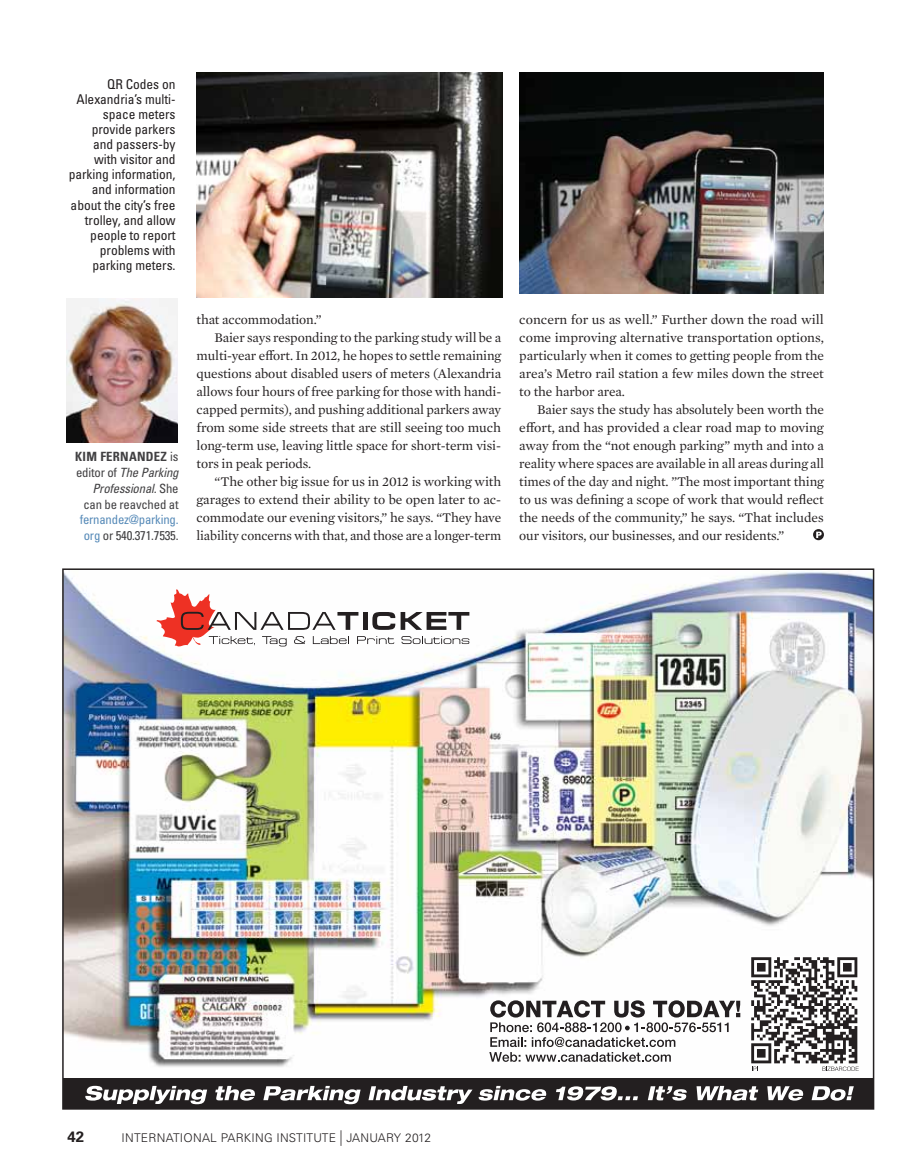
<style>
.page{position:relative;width:905px;height:1175px;background:#fff}
.page>*{position:absolute;margin:0;border:0;box-sizing:border-box;transform-origin:0 0}
.t1{font:700 15px "Univers LT Std";color:#231f20}
.t2{font:13.5px/18px "Mercury Text G1";letter-spacing:-.01em;color:#231f20;text-align:justify}
.t3{font:condensed 13.5px/15px "Univers LT Std";letter-spacing:-.005em;color:#231f20;text-align:right}
.t4{font:condensed 12.75px/15.8px "Univers LT Std";letter-spacing:-.015em;color:#414042;text-align:right}
.t5{font:condensed 12.75px/15.8px "Univers LT Std";letter-spacing:-.015em;color:#568ab8;text-align:center}
.t6{font:700 condensed 12.75px "Univers LT Std";color:#414042}
.t7{font:300 12px "Univers LT Std";letter-spacing:.02em;color:#231f20}
.s1{font-style:italic}
.s2{color:#414042}
.s3{font-size:15.6px}
</style>
<div class="page">
<img style="left:66px;top:298px;width:111px;height:144px">
<img style="left:196px;top:72px;width:306px;height:225px">
<svg style="left:813px;top:529px;width:11px;height:11px"></svg>
<svg style="left:816px;top:531px;width:5px;height:7px"></svg>
<img style="left:65px;top:571px;width:806px;height:500px">
<svg style="left:156px;top:589px;width:313px;height:57px"></svg>
<img style="left:750px;top:956px;width:108px;height:108px">
<svg style="left:822px;top:1066px;width:36px;height:5px"></svg>
<svg style="left:752px;top:1066px;width:6px;height:4px"></svg>
<div style="left:63px;top:1078px;width:810px;height:30px;background:#231f20"></div>
<svg style="left:85px;top:1085px;width:122px;height:19px"></svg>
<svg style="left:215px;top:1085px;width:40px;height:15px"></svg>
<svg style="left:263px;top:1085px;width:97px;height:19px"></svg>
<svg style="left:368px;top:1085px;width:104px;height:19px"></svg>
<svg style="left:478px;top:1085px;width:69px;height:15px"></svg>
<svg style="left:556px;top:1086px;width:82px;height:14px"></svg>
<svg style="left:647px;top:1086px;width:40px;height:14px"></svg>
<svg style="left:696px;top:1085px;width:62px;height:15px"></svg>
<svg style="left:767px;top:1086px;width:36px;height:14px"></svg>
<svg style="left:811px;top:1086px;width:42px;height:14px"></svg>
<svg style="left:489px;top:1000px;width:251px;height:61px"></svg>
<img style="left:519px;top:72px;width:305px;height:222px">
<p class="t3" style="left:69px;top:77px;width:108px">QR Codes on<br>Alexandria’s multi&shy;space meters provide parkers and passers-by with visitor and parking information, and information about the city’s free trolley, and allow people to report problems with parking meters.</p>
<p class="t6" style="left:75px;top:449px;width:8px">KIM</p>
<p class="t6" style="left:100px;top:449px;width:15px">FERNANDEZ</p>
<p class="t4" style="left:76px;top:449px;width:104px">is<br>editor of <span class="s1">The Parking<br>Professional.</span> She can be reavched at</p>
<p class="t5" style="left:80px;top:512px;width:100px">fernandez@parking. org <span class="s2">or 540.371.7535.</span></p>
<p class="t2" style="left:196px;top:310px;width:126px">that accommodation.”</p>
<p class="t2" style="left:214px;top:328px;width:288px">Baier says responding to the parking study will be a</p>
<p class="t2" style="left:196px;top:346px;width:306px">multi-year effort. In 2012, he hopes to settle remaining</p>
<p class="t2" style="left:196px;top:364px;width:306px">questions about disabled users of meters (Alexandria</p>
<p class="t2" style="left:196px;top:382px;width:306px">allows four hours of free parking for those with handi-</p>
<p class="t2" style="left:196px;top:400px;width:306px">capped permits), and pushing additional parkers away</p>
<p class="t2" style="left:196px;top:418px;width:306px">from some side streets that are still seeing too much</p>
<p class="t2" style="left:196px;top:436px;width:306px">long-term use, leaving little space for short-term visi-</p>
<p class="t2" style="left:196px;top:454px;width:116px">tors in peak periods.</p>
<p class="t2" style="left:214px;top:472px;width:288px">“The other big issue for us in 2012 is working with</p>
<p class="t2" style="left:196px;top:490px;width:306px">garages to extend their ability to be open later to ac-</p>
<p class="t2" style="left:196px;top:508px;width:306px">commodate our evening visitors,” he says. “They have</p>
<p class="t2" style="left:196px;top:526px;width:306px">liability concerns with that, and those are a longer-term</p>
<p class="t2" style="left:519px;top:310px;width:306px">concern for us as well.” Further down the road will come improving alternative transportation options, particularly when it comes to getting people from the area’s Metro rail station a few miles down the street to the harbor area.</p>
<p class="t2" style="left:519px;top:400px;width:306px;text-indent:18px">Baier says the study has absolutely been worth the effort, and has provided a clear road map to moving away from the “not enough parking” myth and into a reality where spaces are available in all areas during all times of the day and night. ”The most important thing to us was defining a scope of work that would reflect the needs of the community,” he says. “That includes our visitors, our businesses, and our residents.”</p>
<p class="t1" style="left:68px;top:1127px;width:18px">42</p>
<p class="t7" style="left:122px;top:1130px;width:240px">INTERNATI ONAL PARKI NG INSTITUTE <span class="s3">|</span> JANUAR</p>
<p class="t7" style="left:394px;top:1130px;width:39px">Y 2012</p>
</div>
